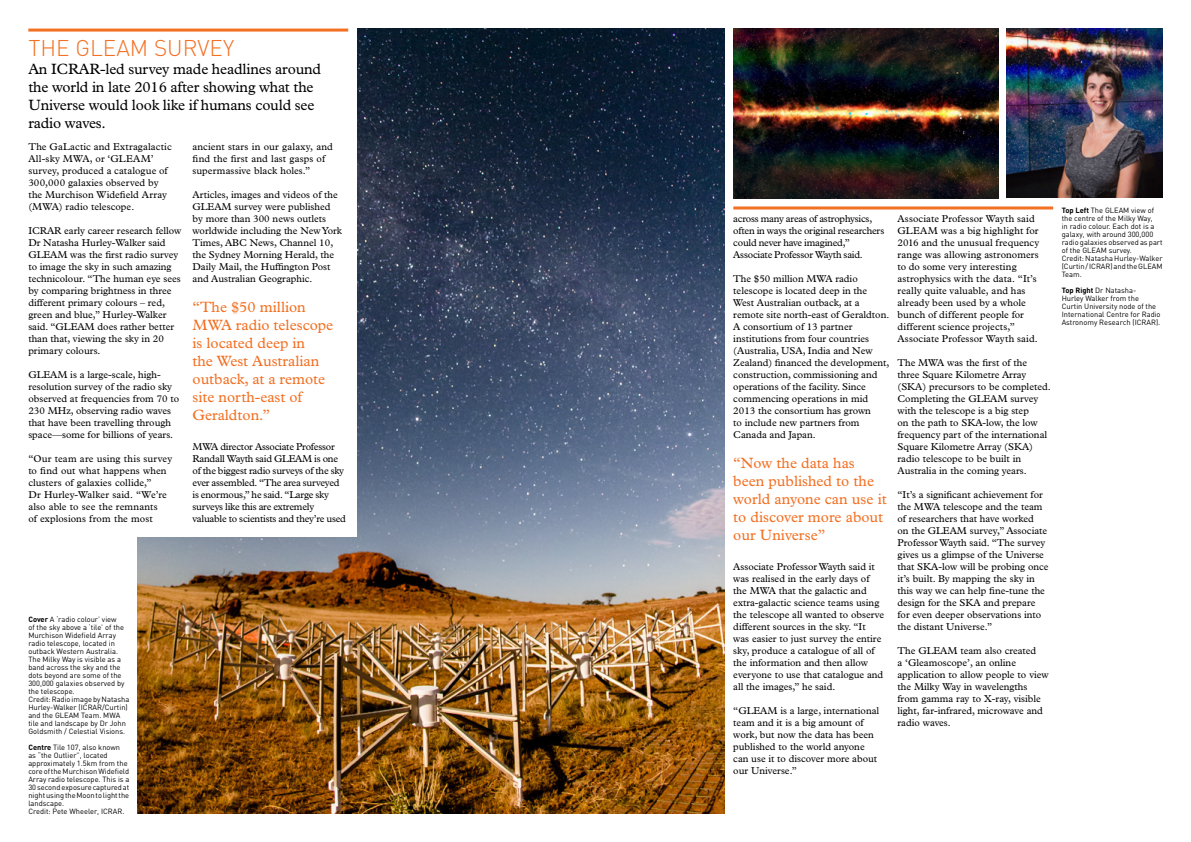
<style>
.page{position:relative;width:1191px;height:842px;background:#fff}
.page>*{position:absolute;margin:0;border:0;box-sizing:border-box;transform-origin:0 0}
.Section_Heading{font:300 22.5px "DIN";color:#f36f21}
.Heading_Pull_Quote{font:15px/18px "Plantin";color:#f36f21}
.Heading_Pull_Quote-2{font:15px/18px "Plantin";letter-spacing:-.01em;color:#000}
.Body{font:10px/12px "Plantin";color:#000}
.Body-2{font:10px/12px "Plantin";letter-spacing:-.02em;color:#000}
.t1{font:7.5px/8px "DIN";color:#000}
.s1{font-weight:700}
</style>
<div class="page">
<hr style="left:733px;top:206px;width:320px;height:3px;background:#f36f21">
<img style="left:733px;top:28px;width:265px;height:170px">
<img style="left:1007px;top:29px;width:155px;height:169px">
<img style="left:138px;top:28px;width:587px;height:786px">
<div style="left:20px;top:21px;width:337px;height:516px;background:#fff"></div>
<hr style="left:28px;top:29px;width:320px;height:3px;background:#f36f21">
<p class="Section_Heading" style="left:28px;top:34px;width:207px">THE GLEAM SURVEY</p>
<p class="Heading_Pull_Quote-2" style="left:28px;top:59px;width:294px">An ICRAR-led survey made headlines around the world in late 2016 after showing what the Universe would look like if humans could see radio waves.</p>
<p class="Body" style="left:28px;top:141px;width:145px">The GaLactic and Extragalactic<br>All-sky MWA, or ‘GLEAM’ survey, produced a catalogue of<br>300,000 galaxies observed by the Murchison Widefield Array (MWA) radio telescope.</p>
<p class="Body" style="left:28px;top:225px;width:155px">ICRAR early career research fellow<br>Dr Natasha Hurley-Walker said<br>GLEAM was the first radio survey to image the sky in such amazing technicolour. “The human eye sees by comparing brightness in three different primary colours – red, green and blue,” Hurley-Walker said. “GLEAM does rather better than that, viewing the sky in 20 primary colours.</p>
<p class="Body" style="left:28px;top:369px;width:152px">GLEAM is a large-scale, high&shy;resolution survey of the radio sky observed at frequencies from 70 to<br>230 MHz, observing radio waves that have been travelling through space—some for billions of years.</p>
<p class="Body" style="left:28px;top:453px;width:145px">“Our team are using this survey to find out what happens when clusters of galaxies collide,”<br>Dr Hurley-Walker said. “We’re also able to see the remnants<br>of explosions from the most</p>
<p class="Body" style="left:192px;top:141px;width:142px">ancient stars in our galaxy, and find the first and last gasps of supermassive black holes.”</p>
<p class="Body" style="left:192px;top:189px;width:151px">Articles, images and videos of the<br>GLEAM survey were published by more than 300 news outlets worldwide including the New York<br>Times, ABC News, Channel 10, the Sydney Morning Herald, the<br>Daily Mail, the Huffington Post and Australian Geographic.</p>
<p class="Heading_Pull_Quote" style="left:192px;top:298px;width:142px">“The $50 million<br>MWA radio telescope is located deep in<br>the West Australian outback, at a remote site north-east of<br>Geraldton.”</p>
<p class="Body-2" style="left:192px;top:441px;width:155px">MWA director Associate Professor Randall Wayth said GLEAM is one of the biggest radio surveys of the sky ever assembled. “The area surveyed is enormous,” he said. “Large sky surveys like this are extremely valuable to scientists and they’re used</p>
<p class="t1" style="left:28px;top:615px;width:102px"><span class="s1">Cover</span> A ‘radio colour’ view<br>of the sky above a ‘tile’ of the<br>Murchison Widefield Array radio telescope, located in outback Western Australia.<br>The Milky Way is visible as a band across the sky and the dots beyond are some of the<br>300,000 galaxies observed by the telescope.<br>Credit: Radio image by Natasha<br>Hurley-Walker (ICRAR/Curtin) and the GLEAM Team. MWA tile and landscape by Dr John<br>Goldsmith / Celestial Visions.</p>
<p class="t1" style="left:28px;top:743px;width:102px"><span class="s1">Centre</span> Tile 107, also known as “the Outlier”, located approximately 1.5km from the core of the Murchison Widefield<br>Array radio telescope. This is a<br>30 second exposure captured at night using the Moon to light the landscape.<br>Credit: Pete Wheeler, ICRAR.</p>
<p class="Body-2" style="left:733px;top:213px;width:152px">across many areas of astrophysics, often in ways the original researchers could never have imagined,” Associate Professor Wayth said.</p>
<p class="Body" style="left:733px;top:273px;width:158px">The $50 million MWA radio telescope is located deep in the<br>West Australian outback, at a remote site north-east of Geraldton.<br>A consortium of 13 partner institutions from four countries (Australia, USA, India and New<br>Zealand) financed the development, construction, commissioning and operations of the facility. Since commencing operations in mid<br>2013 the consortium has grown<br>to include new partners from<br>Canada and Japan.</p>
<p class="Heading_Pull_Quote" style="left:733px;top:454px;width:155px">“Now the data has been published to the world anyone can use it to discover more about our Universe”</p>
<p class="Body" style="left:733px;top:561px;width:152px">Associate Professor Wayth said it was realised in the early days of the MWA that the galactic and extra-galactic science teams using the telescope all wanted to observe different sources in the sky. “It<br>was easier to just survey the entire sky, produce a catalogue of all of the information and then allow everyone to use that catalogue and all the images,” he said.</p>
<p class="Body" style="left:733px;top:705px;width:147px">“GLEAM is a large, international team and it is a big amount of work, but now the data has been published to the world anyone can use it to discover more about our Universe.”</p>
<p class="Body" style="left:897px;top:213px;width:143px">Associate Professor Wayth said<br>GLEAM was a big highlight for<br>2016 and the unusual frequency range was allowing astronomers to do some very interesting astrophysics with the data. “It’s really quite valuable, and has already been used by a whole bunch of different people for different science projects,”<br>Associate Professor Wayth said.</p>
<p class="Body" style="left:897px;top:357px;width:155px">The MWA was the first of the three Square Kilometre Array (SKA) precursors to be completed.<br>Completing the GLEAM survey with the telescope is a big step<br>on the path to SKA-low, the low frequency part of the international<br>Square Kilometre Array (SKA) radio telescope to be built in<br>Australia in the coming years.</p>
<p class="Body" style="left:897px;top:489px;width:153px">“It’s a significant achievement for the MWA telescope and the team of researchers that have worked<br>on the GLEAM survey,” Associate<br>Professor Wayth said. “The survey gives us a glimpse of the Universe that SKA-low will be probing once it’s built. By mapping the sky in this way we can help fine-tune the design for the SKA and prepare for even deeper observations into the distant Universe.”</p>
<p class="Body" style="left:897px;top:645px;width:153px">The GLEAM team also created<br>a ‘Gleamoscope’, an online application to allow people to view the Milky Way in wavelengths from gamma ray to X-ray, visible light, far-infrared, microwave and radio waves.</p>
<p class="t1" style="left:1061px;top:206px;width:102px"><span class="s1">Top Left</span> The GLEAM view of the centre of the Milky Way,<br>in radio colour. Each dot is a galaxy, with around 300,000 radio galaxies observed as part of the GLEAM survey.<br>Credit: Natasha Hurley-Walker (Curtin / ICRAR) and the GLEAM<br>Team.</p>
<p class="t1" style="left:1061px;top:286px;width:100px"><span class="s1">Top Right</span> Dr Natasha-<br>Hurley Walker from the<br>Curtin University node of the<br>International Centre for Radio<br>Astronomy Research (ICRAR).</p>
</div>
